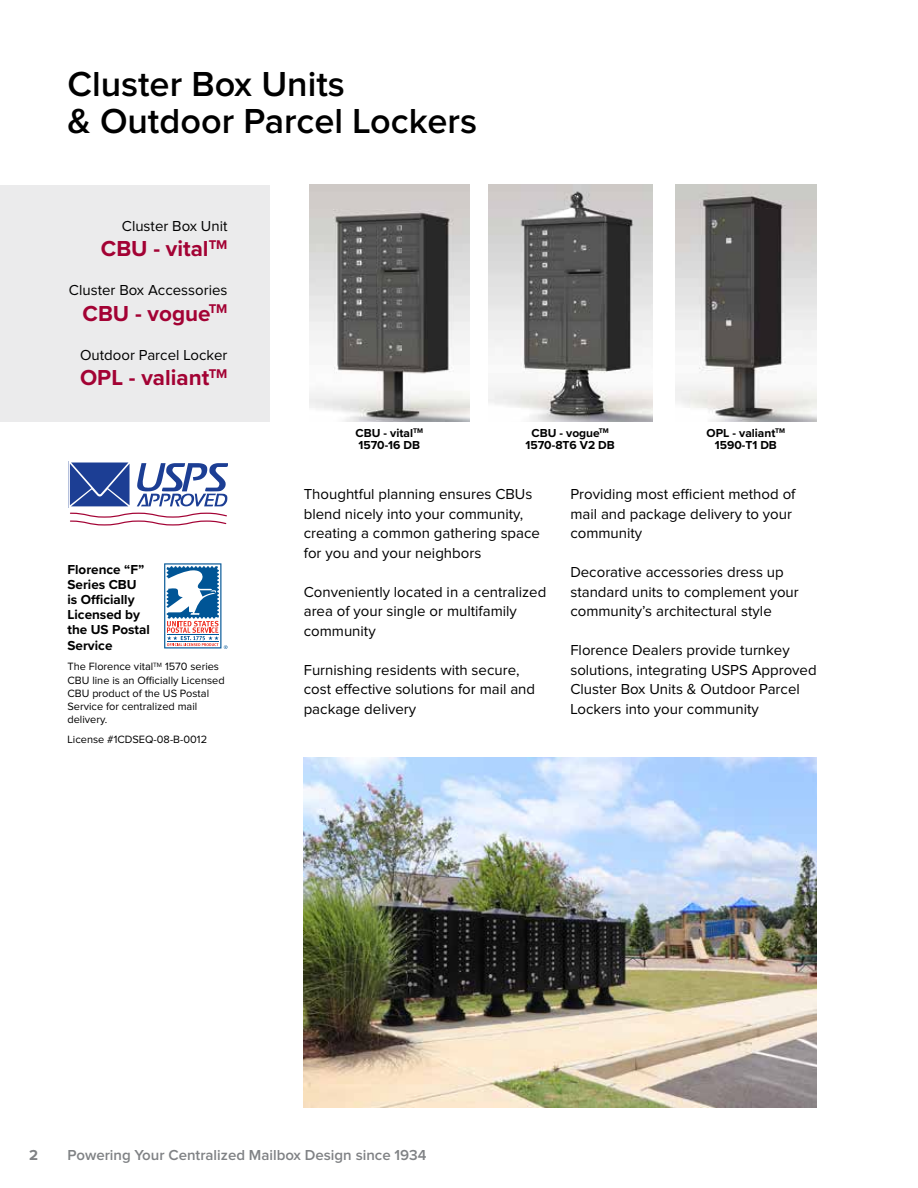
<style>
.page{position:relative;width:918px;height:1188px;background:#fff}
.page>*{position:absolute;margin:0;border:0;box-sizing:border-box;transform-origin:0 0}
.t1{font:600 36px/37.5px "Proxima Nova";color:#000}
.t2{font:700 22.5px "Proxima Nova";color:#a30234}
.t3{font:15px/19.5px "Proxima Nova";color:#000}
.t4{font:600 15px "Proxima Nova";color:#808285}
.t5{font:700 15px "Proxima Nova";color:#808285}
.t6{font:700 13.5px/15px "Proxima Nova";color:#000}
.t7{font:700 12px/12px "Proxima Nova";color:#000;text-align:center}
.t8{font:10.95px/13.2px "Proxima Nova";color:#000}
</style>
<div class="page">
<div style="left:0;top:185px;width:270px;height:237px;background:#ebebec"></div>
<img style="left:304px;top:758px;width:513px;height:349px">
<img style="left:309px;top:185px;width:160px;height:237px">
<hr style="left:917px;top:932px;width:1px;height:175px;background:#a30234">
<img style="left:675px;top:185px;width:142px;height:237px">
<img style="left:488px;top:185px;width:164px;height:237px">
<svg style="left:68px;top:461px;width:160px;height:65px"></svg>
<svg style="left:164px;top:563px;width:64px;height:86px"></svg>
<h1 class="t1" style="left:68px;top:67px;width:411px">Cluster Box Units<br>&amp; Outdoor Parcel Lockers</h1>
<p class="t3" style="left:122px;top:217px;width:107px">Cluster Box Unit</p>
<h2 class="t2" style="left:101px;top:232px;width:128px">CBU - vital<sup>TM</sup></h2>
<p class="t3" style="left:69px;top:281px;width:160px">Cluster Box Accessories</p>
<h2 class="t2" style="left:83px;top:297px;width:146px">CBU - vogue<sup>TM</sup></h2>
<p class="t3" style="left:80px;top:346px;width:149px">Outdoor Parcel Locker</p>
<h2 class="t2" style="left:80px;top:361px;width:149px">OPL - valiant<sup>TM</sup></h2>
<p class="t6" style="left:68px;top:562px;width:84px">Florence “F”<br>Series CBU is Officially<br>Licensed by the US Postal</p>
<p class="t6" style="left:68px;top:638px;width:46px">Service</p>
<p class="t8" style="left:67px;top:661px;width:159px">The Florence vital<sup>TM</sup> 1570 series<br>CBU line is an Officially Licensed<br>CBU product of the US Postal<br>Service for centralized mail delivery.</p>
<p class="t8" style="left:67px;top:733px;width:141px">License #1CDSEQ-08-B-0012</p>
<p class="t7" style="left:356px;top:427px;width:69px;text-align:left">CBU - vital<sup>TM<br></sup>1570-16 DB</p>
<p class="t7" style="left:526px;top:427px;width:91px">CBU - vogue<sup>TM<br></sup>1570-8T6 V2 DB</p>
<p class="t7" style="left:707px;top:427px;width:80px">OPL - valiant<sup>TM<br></sup>1590-T1 DB</p>
<p class="t3" style="left:304px;top:485px;width:238px">Thoughtful planning ensures CBUs blend nicely into your community, creating a common gathering space for you and your neighbors</p>
<p class="t3" style="left:304px;top:583px;width:244px">Conveniently located in a centralized area of your single or multifamily community</p>
<p class="t3" style="left:304px;top:661px;width:233px">Furnishing residents with secure, cost effective solutions for mail and package delivery</p>
<p class="t3" style="left:570px;top:485px;width:227px">Providing most efficient method of mail and package delivery to your community</p>
<p class="t3" style="left:570px;top:563px;width:230px">Decorative accessories dress up standard units to complement your community’s architectural style</p>
<p class="t3" style="left:570px;top:641px;width:248px">Florence Dealers provide turnkey solutions, integrating USPS Approved Cluster Box Units &amp; Outdoor Parcel Lockers into your community</p>
<p class="t5" style="left:29px;top:1143px;width:10px">2</p>
<p class="t4" style="left:68px;top:1148px;width:361px">Powering Your Centralized Mailbox Design since 1934</p>
</div>
